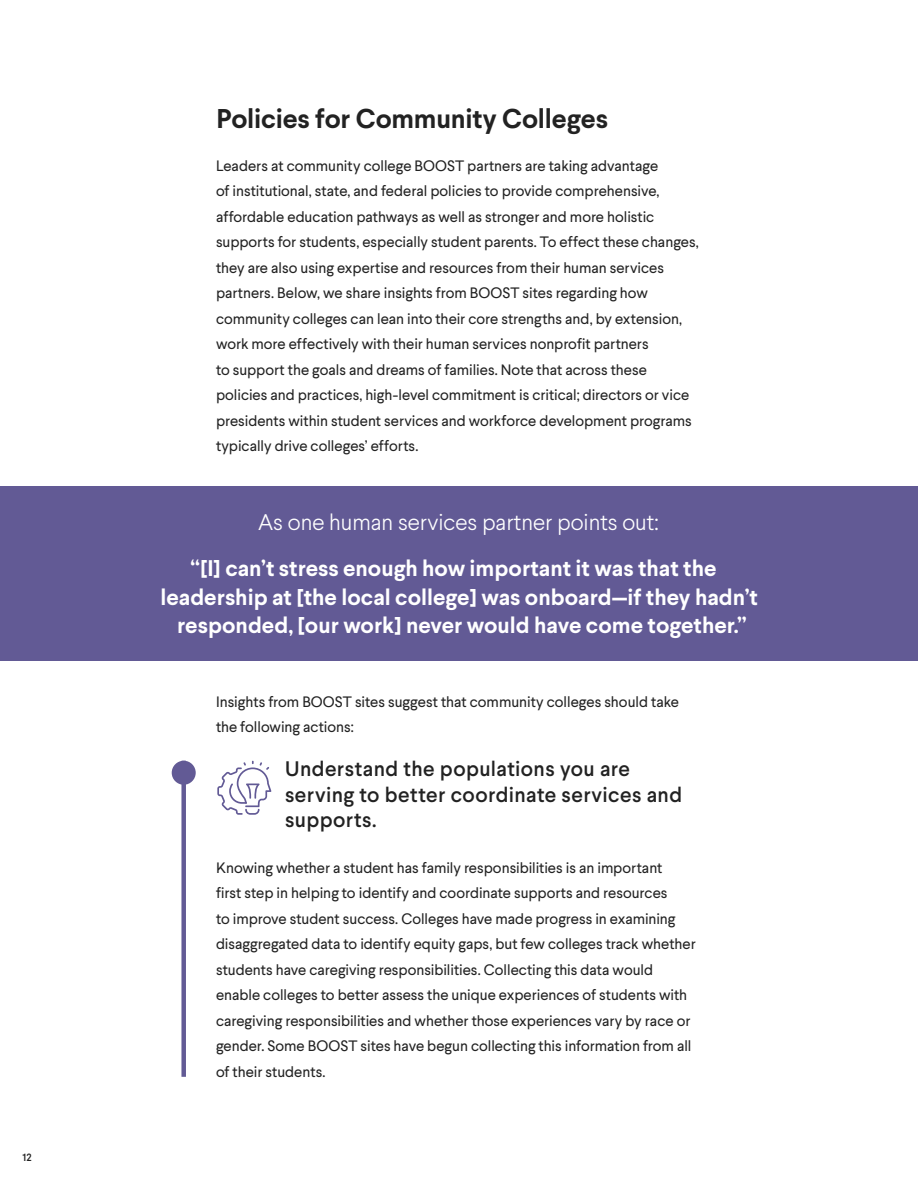
<style>
.page{position:relative;width:918px;height:1188px;background:#fff}
.page>*{position:absolute;margin:0;border:0;box-sizing:border-box;transform-origin:0 0}
.t1{font:700 27px "Larsseit";letter-spacing:-.005em;color:#222}
.t2{font:700 22.5px/28.5px "Larsseit";color:#fff;text-align:center}
.t3{font:300 22.5px "Larsseit";color:#fff}
.t4{font:500 21px/25.5px "Larsseit";letter-spacing:.02em;color:#222}
.t5{font:15px/25.5px "Larsseit";color:#222}
.t6{font:500 10.5px "Larsseit";color:#222}
</style>
<div class="page">
<div style="left:0;top:486px;width:918px;height:175px;background:#625a95"></div>
<div style="left:172px;top:761px;width:24px;height:24px;background:#625a95;border-radius:50%"></div>
<div style="left:181px;top:761px;width:5px;height:316px;background:#625a95"></div>
<svg style="left:217px;top:761px;width:54px;height:54px"></svg>
<p class="t6" style="left:23px;top:1151px;width:11px">12</p>
<h1 class="t1" style="left:217px;top:100px;width:393px">Policies for Community Colleges</h1>
<p class="t5" style="left:216px;top:153px;width:484px">Leaders at community college BOOST partners are taking advantage<br>of institutional, state, and federal policies to provide comprehensive, affordable education pathways as well as stronger and more holistic supports for students, especially student parents. To effect these changes, they are also using expertise and resources from their human services partners. Below, we share insights from BOOST sites regarding how community colleges can lean into their core strengths and, by extension, work more effectively with their human services nonprofit partners<br>to support the goals and dreams of families. Note that across these policies and practices, high-level commitment is critical; directors or vice presidents within student services and workforce development programs typically drive colleges’ efforts.</p>
<h2 class="t3" style="left:258px;top:508px;width:402px">As one human services partner points out:</h2>
<h2 class="t2" style="left:160px;top:554px;width:599px">“[I] can’t stress enough how important it was that the leadership at [the local college] was onboard—if they hadn’t responded, [our work] never would have come together.”</h2>
<p class="t5" style="left:216px;top:688px;width:465px">Insights from BOOST sites suggest that community colleges should take the following actions:</p>
<h3 class="t4" style="left:285px;top:756px;width:399px">Understand the populations you are serving to better coordinate services and supports.</h3>
<p class="t5" style="left:216px;top:855px;width:481px">Knowing whether a student has family responsibilities is an important<br>first step in helping to identify and coordinate supports and resources<br>to improve student success. Colleges have made progress in examining disaggregated data to identify equity gaps, but few colleges track whether students have caregiving responsibilities. Collecting this data would enable colleges to better assess the unique experiences of students with caregiving responsibilities and whether those experiences vary by race or gender. Some BOOST sites have begun collecting this information from all of their students.</p>
</div>
